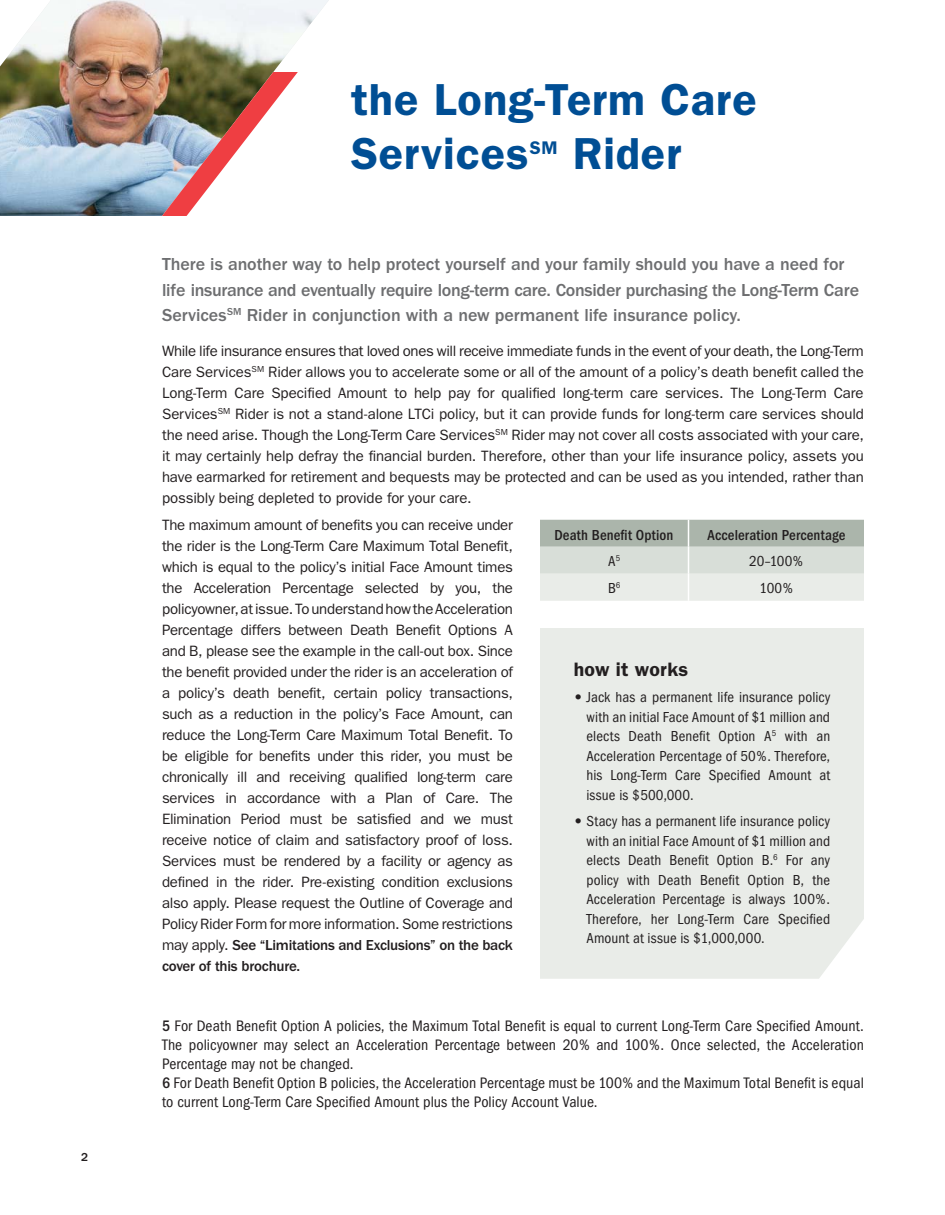
<style>
.page{position:relative;width:945px;height:1215px;background:#fff}
.page>*{position:absolute;margin:0;border:0;box-sizing:border-box;transform-origin:0 0}
.t1{font:600 45px/54px "Franklin Gothic";letter-spacing:.02em;color:#004e94}
.t2{font:600 19.5px "Franklin Gothic";letter-spacing:.01em;color:#231f20}
.t3{font:600 18.3px "Franklin Gothic";color:#004e94}
.t4{font:500 18px/25.5px "Franklin Gothic";letter-spacing:-.01em;color:#6d6e70}
.t5{font:condensed 15.75px/18.9px "Franklin Gothic";color:#231f20}
.t6{font:15px/21px "Franklin Gothic";letter-spacing:-.01em;color:#231f20;text-align:justify}
.t7{font:condensed 15px/19.5px "Franklin Gothic";letter-spacing:.01em;color:#231f20;text-align:justify}
.t8{font:500 condensed 15px "Franklin Gothic";letter-spacing:.01em;color:#231f20}
.t9{font:500 12px "Franklin Gothic";color:#231f20}
.s1{font-weight:500}
.s2{font-weight:800;font-stretch:normal}
</style>
<div class="page">
<img style="left:0;top:0;width:329px;height:216px">
<svg style="left:162px;top:72px;width:136px;height:144px"></svg>
<div style="left:540px;top:628px;width:324px;height:351px;background:#e9ece8"></div>
<svg style="left:540px;top:520px;width:324px;height:81px;background:#cfd5ce"></svg>
<p class="t9" style="left:81px;top:1153px;width:9px">2</p>
<h1 class="t1" style="left:351px;top:76px;width:407px">the Long-Term Care<br>Services</h1>
<p class="t3" style="left:530px;top:137px;width:29px">SM</p>
<h1 class="t1" style="left:573px;top:130px;width:110px">Rider</h1>
<p class="t4" style="left:162px;top:253px;width:699px">There is another way to help protect yourself and your family should you have a need for life insurance and eventually require long-term care. Consider purchasing the Long-Term Care<br>Services<sup>SM</sup> Rider in conjunction with a new permanent life insurance policy.</p>
<p class="t6" style="left:162px;top:341px;width:704px">While life insurance ensures that loved ones will receive immediate funds in the event of your death, the Long-Term Care Services<sup>SM</sup> Rider allows you to accelerate some or all of the amount of a policy’s death benefit called the Long-Term Care Specified Amount to help pay for qualified long-term care services. The Long-Term Care Services<sup>SM</sup> Rider is not a stand-alone LTCi policy, but it can provide funds for long-term care services should the need arise. Though the Long-Term Care Services<sup>SM</sup> Rider may not cover all costs associated with your care, it may certainly help defray the financial burden. Therefore, other than your life insurance policy, assets you have earmarked for retirement and bequests may be protected and can be used as you intended, rather than possibly being depleted to provide for your care.</p>
<p class="t6" style="left:162px;top:516px;width:353px">The maximum amount of benefits you can receive under the rider is the Long-Term Care Maximum Total Benefit, which is equal to the policy’s initial Face Amount times the Acceleration Percentage selected by you, the policyowner, at issue. To understand how the Acceleration Percentage differs between Death Benefit Options A and B, please see the example in the call-out box. Since the benefit provided under the rider is an acceleration of a policy’s death benefit, certain policy transactions, such as a reduction in the policy’s Face Amount, can reduce the Long-Term Care Maximum Total Benefit. To be eligible for benefits under this rider, you must be chronically ill and receiving qualified long-term care services in accordance with a Plan of Care. The Elimination Period must be satisfied and we must receive notice of claim and satisfactory proof of loss.<br>Services must be rendered by a facility or agency as defined in the rider. Pre-existing condition exclusions also apply. Please request the Outline of Coverage and Policy Rider Form for more information. Some restrictions may apply. <span class="s1">See “Limitations and Exclusions” on the back cover of this brochure.</span></p>
<p class="t8" style="left:554px;top:530px;width:120px">Death Benefit Option</p>
<p class="t8" style="left:708px;top:530px;width:139px">Acceleration Percentage</p>
<p class="t7" style="left:608px;top:552px;width:13px">A<sup>5</sup></p>
<p class="t7" style="left:749px;top:552px;width:55px">20–100%</p>
<p class="t7" style="left:608px;top:579px;width:14px">B<sup>6</sup></p>
<p class="t7" style="left:760px;top:579px;width:35px">100%</p>
<h2 class="t2" style="left:574px;top:663px;width:116px">how it works</h2>
<p class="t7" style="left:586px;top:689px;width:246px;text-indent:-13px"><span class="s2">•</span> Jack has a permanent life insurance policy with an initial Face Amount of $1 million and elects Death Benefit Option A<sup>5</sup> with an Acceleration Percentage of 50%. Therefore, his Long-Term Care Specified Amount at issue is $500,000.</p>
<p class="t7" style="left:586px;top:813px;width:245px;text-indent:-13px"><span class="s2">•</span> Stacy has a permanent life insurance policy with an initial Face Amount of $1 million and elects Death Benefit Option B.<sup>6</sup> For any policy with Death Benefit Option B, the Acceleration Percentage is always 100%.<br>Therefore, her Long-Term Care Specified Amount at issue is $1,000,000.</p>
<p class="t5" style="left:162px;top:1018px;width:703px"><span class="s1">5</span> For Death Benefit Option A policies, the Maximum Total Benefit is equal to current Long-Term Care Specified Amount.<br>The policyowner may select an Acceleration Percentage between 20% and 100%. Once selected, the Acceleration Percentage may not be changed.<br><span class="s1">6</span> For Death Benefit Option B policies, the Acceleration Percentage must be 100% and the Maximum Total Benefit is equal to current Long-Term Care Specified Amount plus the Policy Account Value.</p>
</div>
